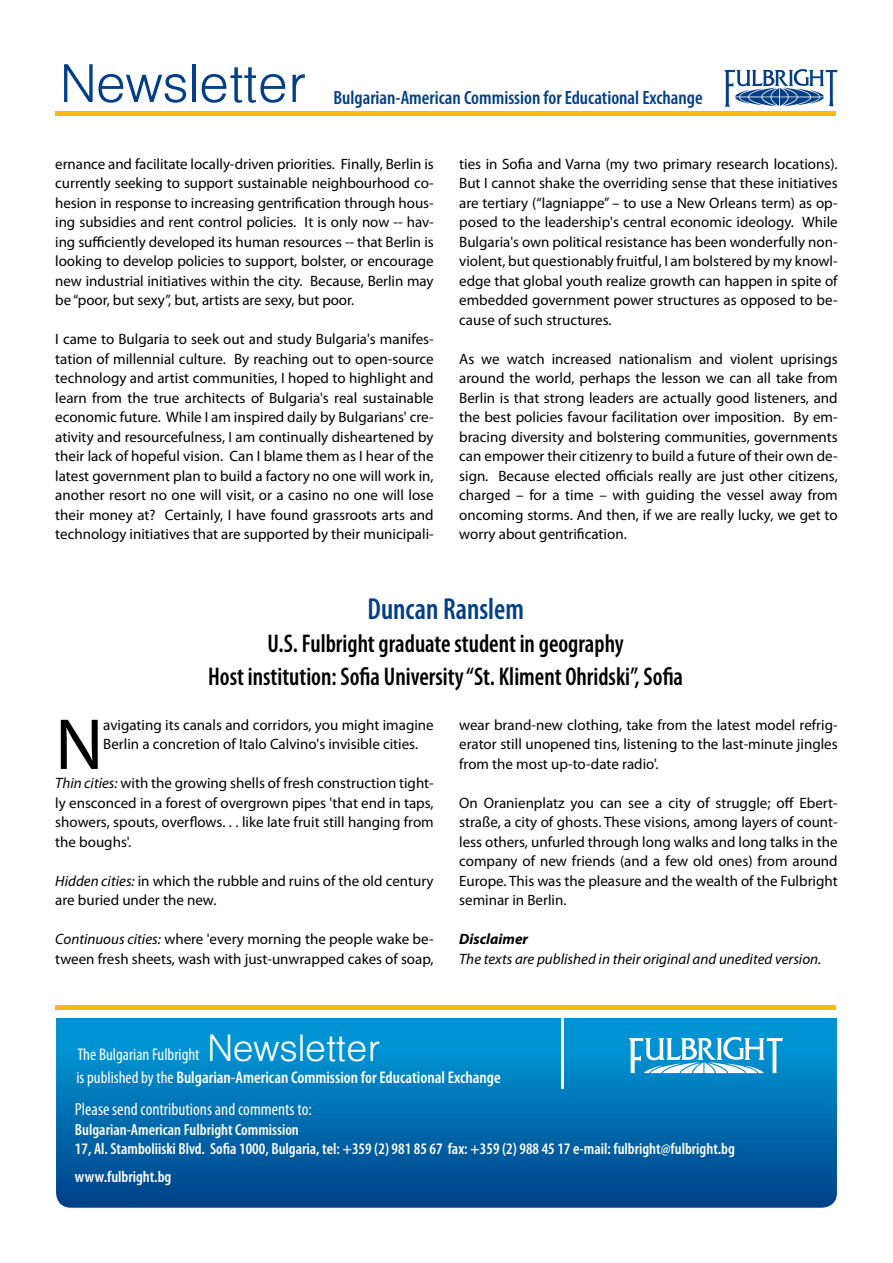
<style>
.page{position:relative;width:893px;height:1263px;background:#fff}
.page>*{position:absolute;margin:0;border:0;box-sizing:border-box;transform-origin:0 0}
.t1{font:72.9px "Myriad Pro";color:#000}
.t2{font:59.1px "Helen BG Light Normal";color:#023f88}
.t3{font:41.55px "Helen BG Light Normal";color:#fff}
.t4{font:600 condensed 30.45px "Myriad Pro";color:#023f88;scale:.93 1}
.t5{font:600 condensed 25.65px/33px "Myriad Pro";color:#000;text-align:center;scale:.93 1}
.t6{font:600 condensed 19.35px "Myriad Pro";color:#023f88}
.t7{font:condensed 17.55px "Myriad Pro";color:#fff}
.t8{font:600 condensed 16.95px/23.1px "Myriad Pro";color:#fff}
.t9{font:600 condensed 16.05px/19.4px "Myriad Pro";color:#fff}
.t10{font:15px/19.5px "Myriad Pro";color:#000;text-align:justify}
.t11{font:italic 15px "Myriad Pro";color:#000}
.t12{font:italic 700 15px "Myriad Pro";color:#000}
.s1{font-style:italic}
.s2{font-weight:400}
</style>
<div class="page">
<hr style="left:55px;top:112px;width:781px;height:4px;background:#fdb913">
<svg style="left:724px;top:69px;width:114px;height:38px"></svg>
<svg style="left:56px;top:1018px;width:781px;height:190px;background:#006eb1"></svg>
<div style="left:55px;top:1005px;width:781px;height:5px;background:#fdb913"></div>
<svg style="left:629px;top:1037px;width:154px;height:36px"></svg>
<hr style="left:561px;top:1017px;width:3px;height:72px;background:#fff">
<h2 class="t2" style="left:60px;top:55px;width:248px">Newsletter</h2>
<p class="t6" style="left:333px;top:85px;width:371px">Bulgarian-American Commission for Educational Exchange</p>
<p class="t10" style="left:55px;top:154px;width:380px">ernance and facilitate locally-driven priorities. Finally, Berlin is currently seeking to support sustainable neighbourhood co&shy;hesion in response to increasing gentrification through hous&shy;ing subsidies and rent control policies. It is only now -- hav&shy;ing sufficiently developed its human resources -- that Berlin is looking to develop policies to support, bolster, or encourage new industrial initiatives within the city. Because, Berlin may be “poor, but sexy”, but, artists are sexy, but poor.</p>
<p class="t10" style="left:55px;top:329px;width:380px">I came to Bulgaria to seek out and study Bulgaria's manifes&shy;tation of millennial culture. By reaching out to open-source technology and artist communities, I hoped to highlight and learn from the true architects of Bulgaria's real sustainable economic future. While I am inspired daily by Bulgarians' cre&shy;ativity and resourcefulness, I am continually disheartened by their lack of hopeful vision. Can I blame them as I hear of the latest government plan to build a factory no one will work in, another resort no one will visit, or a casino no one will lose their money at? Certainly, I have found grassroots arts and technology initiatives that are supported by their municipali-</p>
<p class="t10" style="left:459px;top:154px;width:380px">ties in Sofia and Varna (my two primary research locations).<br>But I cannot shake the overriding sense that these initiatives are tertiary (“lagniappe” – to use a New Orleans term) as op&shy;posed to the leadership's central economic ideology. While Bulgaria's own political resistance has been wonderfully non&shy;violent, but questionably fruitful, I am bolstered by my knowl&shy;edge that global youth realize growth can happen in spite of embedded government power structures as opposed to be&shy;cause of such structures.</p>
<p class="t10" style="left:459px;top:349px;width:380px">As we watch increased nationalism and violent uprisings around the world, perhaps the lesson we can all take from Berlin is that strong leaders are actually good listeners, and the best policies favour facilitation over imposition. By em&shy;bracing diversity and bolstering communities, governments can empower their citizenry to build a future of their own de&shy;sign. Because elected officials really are just other citizens, charged – for a time – with guiding the vessel away from oncoming storms. And then, if we are really lucky, we get to worry about gentrification.</p>
<h3 class="t4" style="left:367px;top:590px;width:170px">Duncan Ranslem</h3>
<h3 class="t5" style="left:208px;top:626px;width:512px">U.S. Fulbright graduate student in geography<br>Host institution: Sofia University “St. Kliment Ohridski”, Sofia</h3>
<h1 class="t1" style="left:55px;top:699px;width:49px">N</h1>
<p class="t10" style="left:103px;top:715px;width:332px">avigating its canals and corridors, you might imagine<br>Berlin a concretion of Italo Calvino's invisible cities.</p>
<p class="t10" style="left:55px;top:773px;width:380px"><span class="s1">Thin cities:</span> with the growing shells of fresh construction tight&shy;ly ensconced in a forest of overgrown pipes 'that end in taps, showers, spouts, overflows. . . like late fruit still hanging from the boughs'.</p>
<p class="t10" style="left:55px;top:871px;width:380px"><span class="s1">Hidden cities:</span> in which the rubble and ruins of the old century are buried under the new.</p>
<p class="t10" style="left:55px;top:929px;width:380px"><span class="s1">Continuous cities:</span> where 'every morning the people wake be&shy;tween fresh sheets, wash with just-unwrapped cakes of soap,</p>
<p class="t10" style="left:459px;top:715px;width:380px">wear brand-new clothing, take from the latest model refrig&shy;erator still unopened tins, listening to the last-minute jingles from the most up-to-date radio'.</p>
<p class="t10" style="left:459px;top:793px;width:380px">On Oranienplatz you can see a city of struggle; off Ebert&shy;straße, a city of ghosts. These visions, among layers of count&shy;less others, unfurled through long walks and long talks in the company of new friends (and a few old ones) from around Europe. This was the pleasure and the wealth of the Fulbright seminar in Berlin.</p>
<p class="t12" style="left:459px;top:930px;width:70px">Disclaimer</p>
<p class="t11" style="left:459px;top:950px;width:364px">The texts are published in their original and unedited version.</p>
<h3 class="t3" style="left:207px;top:1028px;width:175px">Newsletter</h3>
<p class="t8" style="left:77px;top:1042px;width:426px"><span class="s2">The Bulgarian Fulbright<br>is published by the</span> Bulgarian-American Commission for Educational Exchange</p>
<p class="t7" style="left:75px;top:1099px;width:239px">Please send contributions and comments to:</p>
<p class="t9" style="left:75px;top:1119px;width:661px">Bulgarian-American Fulbright Commission<br>17, Al. Stamboliiski Blvd. Sofia 1000, Bulgaria, tel: +359 (2) 981 85 67 fax: +359 (2) 988 45 17 e-mail: fulbright@fulbright.bg</p>
<p class="t9" style="left:75px;top:1166px;width:98px">www.fulbright.bg</p>
</div>
